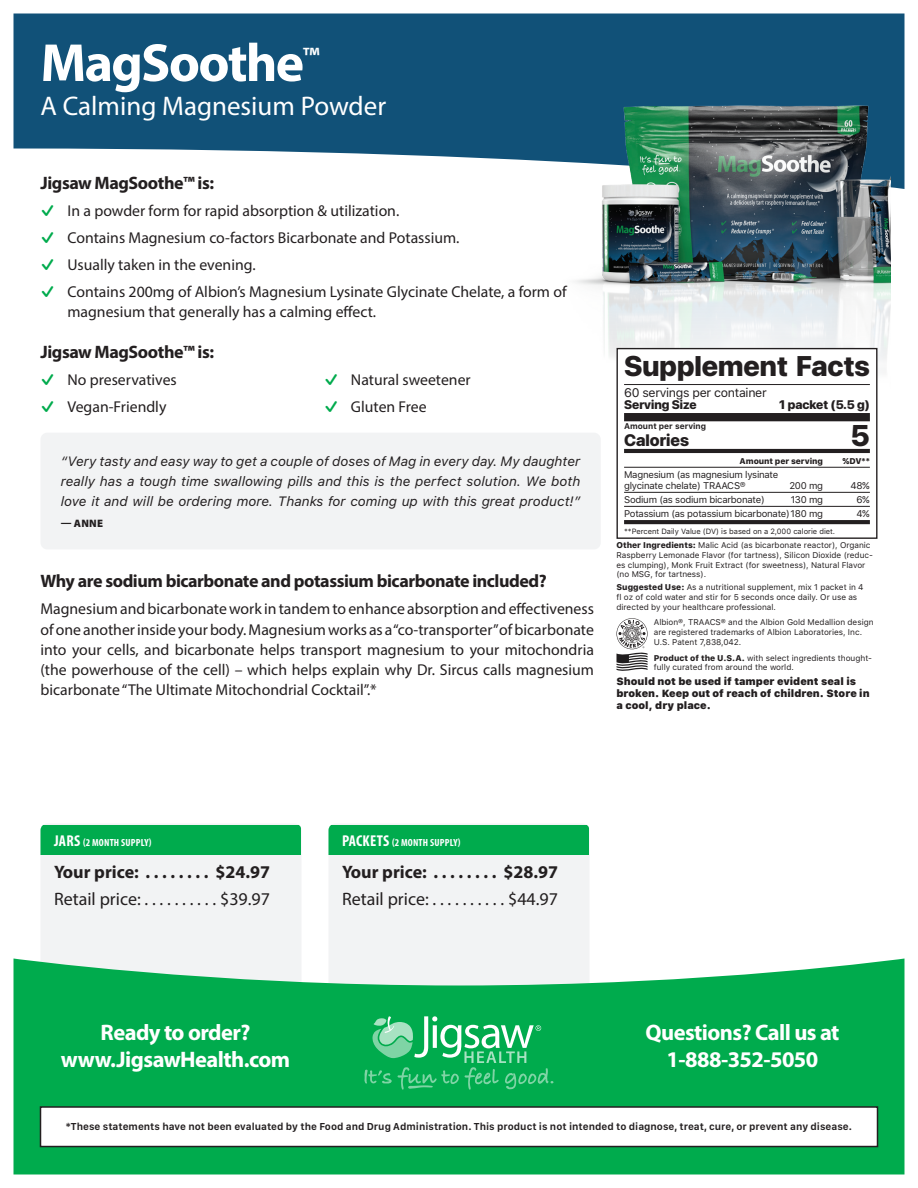
<style>
.page{position:relative;width:918px;height:1188px;background:#fff}
.page>*{position:absolute;margin:0;border:0;box-sizing:border-box;transform-origin:0 0}
.t1{font:700 54px "Myriad Pro";letter-spacing:-.035em;color:#fff}
.t2{font:800 29.85px "SF Pro Display";color:#231f20}
.t3{font:800 28.35px "SF Pro Display";color:#231f20}
.t4{font:27px "Myriad Pro";color:#fff}
.t5{font:700 22.5px/27px "Myriad Pro";letter-spacing:-.025em;color:#fff;text-align:center}
.t6{font:700 18px "Myriad Pro";letter-spacing:-.025em;color:#231f20}
.t7{font:18px "Myriad Pro";color:#231f20}
.t8{font:700 18px "Myriad Pro";color:#231f20}
.t9{font:800 16.5px "SF Pro Display";color:#231f20}
.t10{font:15.75px/20.2px "Myriad Pro";color:#231f20}
.t11{font:italic 13.5px/20.2px "SF Pro Text";color:#231f20;text-align:justify}
.t12{font:800 12.45px "SF Pro Display";color:#231f20}
.t13{font:12.45px "SF Pro Text";letter-spacing:-.025em;color:#231f20}
.t14{font:900 10.8px "Myriad Pro";color:#231f20}
.t15{font:600 10.5px "SF Compact Text";color:#231f20}
.t16{font:900 10.35px/11.7px "SF Pro Text";color:#231f20}
.t17{font:700 condensed 10.35px "Myriad Pro";letter-spacing:.02em;color:#fff}
.t18{font:9.6px/11.1px "SF Pro Text";letter-spacing:-.025em;color:#231f20}
.t19{font:8.25px/9.6px "SF Pro Text";color:#231f20}
.t20{font:800 8.25px "SF Pro Text";letter-spacing:-.01em;color:#231f20}
.t21{font:700 8.25px "SF Pro Text";color:#231f20}
.t22{font:7.65px "SF Pro Text";color:#231f20}
.s1{font-family:"SF Pro Text";font-weight:700;color:#00ab4d}
.s2{font-weight:800}
.s3{font-size:15.75px}
</style>
<div class="page">
<svg style="left:14px;top:14px;width:890px;height:175px;fill:#115178"></svg>
<div style="left:40px;top:824px;width:261px;height:134px;background:#f2f3f4"></div>
<div style="left:40px;top:825px;width:262px;height:29px;background:#00ab4d"></div>
<div style="left:328px;top:824px;width:261px;height:134px;background:#f2f3f4"></div>
<div style="left:328px;top:825px;width:262px;height:29px;background:#00ab4d"></div>
<img style="left:562px;top:68px;width:329px;height:303px">
<div style="left:40px;top:433px;width:561px;height:116px;background:#f2f3f4;border-radius:7px"></div>
<div style="left:616px;top:348px;width:262px;height:367px;background:#fff"></div>
<hr style="left:624px;top:384px;width:246px;height:1px;background:#231f20">
<div style="left:624px;top:413px;width:246px;height:8px;background:#231f20"></div>
<hr style="left:624px;top:449px;width:246px;height:4px;background:#231f20">
<hr style="left:624px;top:467px;width:246px;height:1px;background:#231f20">
<hr style="left:624px;top:492px;width:246px;height:1px;background:#231f20">
<hr style="left:624px;top:506px;width:246px;height:1px;background:#231f20">
<hr style="left:624px;top:520px;width:246px;height:4px;background:#231f20">
<div style="left:616px;top:348px;width:261px;height:191px;border:1px solid #231f20"></div>
<svg style="left:616px;top:618px;width:32px;height:53px"></svg>
<svg style="left:14px;top:958px;width:890px;height:216px;background:#1cb360"></svg>
<svg style="left:364px;top:1016px;width:190px;height:74px;background:#2eba6d"></svg>
<div style="left:40px;top:1107px;width:838px;height:40px;background:#fff"></div>
<div style="left:40px;top:1106px;width:838px;height:41px;border:2px solid #231f20"></div>
<h1 class="t1" style="left:40px;top:28px;width:281px">MagSoothe<sup>™</sup></h1>
<h3 class="t4" style="left:40px;top:89px;width:347px">A Calming Magnesium Powder</h3>
<p class="t6" style="left:40px;top:171px;width:175px">Jigsaw MagSoothe™ is:</p>
<p class="t10" style="left:41px;top:200px;width:359px"><span class="s1">✓</span> In a powder form for rapid absorption &amp; utilization.</p>
<p class="t10" style="left:41px;top:227px;width:419px"><span class="s1">✓</span> Contains Magnesium co-factors Bicarbonate and Potassium.</p>
<p class="t10" style="left:41px;top:254px;width:215px"><span class="s1">✓</span> Usually taken in the evening.</p>
<p class="t10" style="left:67px;top:281px;width:501px;text-indent:-27px"><span class="s1">✓</span> Contains 200mg of Albion’s Magnesium Lysinate Glycinate Chelate, a form of magnesium that generally has a calming effect.</p>
<p class="t6" style="left:40px;top:340px;width:175px">Jigsaw MagSoothe™ is:</p>
<p class="t10" style="left:41px;top:369px;width:138px"><span class="s1">✓</span> No preservatives</p>
<p class="t10" style="left:41px;top:396px;width:127px"><span class="s1">✓</span> Vegan-Friendly</p>
<p class="t10" style="left:324px;top:369px;width:148px"><span class="s1">✓</span> Natural sweetener</p>
<p class="t10" style="left:324px;top:396px;width:104px"><span class="s1">✓</span> Gluten Free</p>
<p class="t11" style="left:61px;top:450px;width:521px">“Very tasty and easy way to get a couple of doses of Mag in every day. My daughter really has a tough time swallowing pills and this is the perfect solution. We both love it and will be ordering more. Thanks for coming up with this great product!”</p>
<p class="t14" style="left:61px;top:516px;width:44px">— ANNE</p>
<p class="t6" style="left:40px;top:569px;width:508px">Why are sodium bicarbonate and potassium bicarbonate included?</p>
<p class="t10" style="left:40px;top:599px;width:555px;text-align:justify">Magnesium and bicarbonate work in tandem to enhance absorption and effectiveness of one another inside your body. Magnesium works as a “co-transporter” of bicarbonate into your cells, and bicarbonate helps transport magnesium to your mitochondria (the powerhouse of the cell) – which helps explain why Dr. Sircus calls magnesium bicarbonate “The Ultimate Mitochondrial Cocktail”.*</p>
<h3 class="t3" style="left:624px;top:350px;width:247px">Supplement Facts</h3>
<p class="t13" style="left:624px;top:383px;width:144px">60 servings per container</p>
<p class="t12" style="left:624px;top:397px;width:74px">Serving Size</p>
<p class="t12" style="left:779px;top:397px;width:92px">1 packet (5.5 g)</p>
<p class="t21" style="left:624px;top:422px;width:84px">Amount per serving</p>
<p class="t9" style="left:624px;top:431px;width:66px">Calories</p>
<h2 class="t2" style="left:851px;top:418px;width:21px">5</h2>
<p class="t20" style="left:740px;top:456px;width:85px">Amount per serving</p>
<p class="t20" style="left:843px;top:456px;width:29px">%DV**</p>
<p class="t18" style="left:624px;top:469px;width:156px">Magnesium (as magnesium lysinate glycinate chelate) TRAACS®</p>
<p class="t18" style="left:789px;top:480px;width:35px">200 mg</p>
<p class="t18" style="left:850px;top:480px;width:21px">48%</p>
<p class="t18" style="left:624px;top:494px;width:142px">Sodium (as sodium bicarbonate)</p>
<p class="t18" style="left:791px;top:494px;width:34px">130 mg</p>
<p class="t18" style="left:856px;top:494px;width:15px">6%</p>
<p class="t18" style="left:624px;top:508px;width:201px">Potassium (as potassium bicarbonate)180 mg</p>
<p class="t18" style="left:856px;top:508px;width:15px">4%</p>
<p class="t22" style="left:624px;top:525px;width:213px">**Percent Daily Value (DV) is based on a 2,000 calorie diet.</p>
<p class="t19" style="left:616px;top:541px;width:258px"><span class="s2">Other Ingredients:</span> Malic Acid (as bicarbonate reactor), Organic Raspberry Lemonade Flavor (for tartness), Silicon Dioxide (reduc&shy;es clumping), Monk Fruit Extract (for sweetness), Natural Flavor (no MSG, for tartness).</p>
<p class="t19" style="left:616px;top:583px;width:249px"><span class="s2">Suggested Use:</span> As a nutritional supplement, mix 1 packet in 4 fl oz of cold water and stir for 5 seconds once daily. Or use as directed by your healthcare professional.</p>
<p class="t19" style="left:654px;top:618px;width:221px">Albion®, TRAACS® and the Albion Gold Medallion design are registered trademarks of Albion Laboratories, Inc.<br>U.S. Patent 7,838,042.</p>
<p class="t19" style="left:654px;top:653px;width:220px"><span class="s2">Product of the U.S.A.</span> with select ingredients thought&shy;fully curated from around the world.</p>
<p class="t16" style="left:616px;top:676px;width:255px">Should not be used if tamper evident seal is broken. Keep out of reach of children. Store in a cool, dry place.</p>
<p class="t17" style="left:54px;top:836px;width:99px"><span class="s3">JARS</span> (2 MONTH SUPPLY)</p>
<p class="t8" style="left:54px;top:860px;width:86px">Your price:</p>
<p class="t6" style="left:215px;top:860px;width:56px">$24.97</p>
<p class="t7" style="left:54px;top:887px;width:88px">Retail price:</p>
<p class="t7" style="left:220px;top:887px;width:51px">$39.97</p>
<p class="t17" style="left:342px;top:836px;width:120px"><span class="s3">PACKETS</span> (2 MONTH SUPPLY)</p>
<p class="t8" style="left:342px;top:860px;width:86px">Your price:</p>
<p class="t6" style="left:503px;top:860px;width:56px">$28.97</p>
<p class="t7" style="left:342px;top:887px;width:88px">Retail price:</p>
<p class="t7" style="left:508px;top:887px;width:51px">$44.97</p>
<h3 class="t5" style="left:61px;top:1018px;width:231px">Ready to order? www.JigsawHealth.com</h3>
<h3 class="t5" style="left:646px;top:1018px;width:196px">Questions? Call us at<br>1-888-352-5050</h3>
<p class="t15" style="left:66px;top:1120px;width:788px">*These statements have not been evaluated by the Food and Drug Administration. This product is not intended to diagnose, treat, cure, or prevent any disease.</p>
</div>
